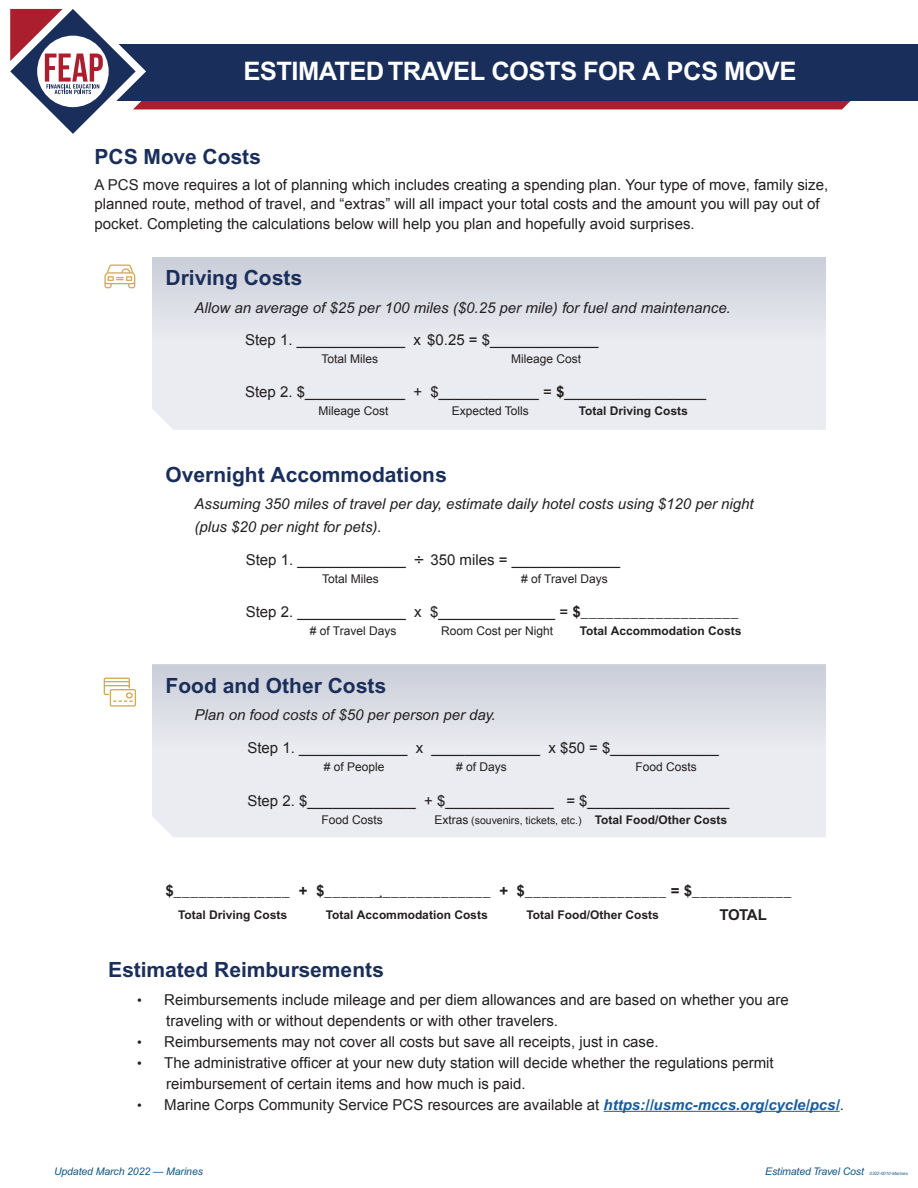
<style>
.page{position:relative;width:918px;height:1188px;background:#fff}
.page>*{position:absolute;margin:0;border:0;box-sizing:border-box;transform-origin:0 0}
.t1{font:700 25.5px "Arial";letter-spacing:-.02em;color:#fff}
.t2{font:700 21px "Arial";color:#192e5a}
.t3{font:15px/19.5px "Arial";color:#231f20}
.t4{font:italic 15px/22.5px "Arial";color:#231f20}
.t5{font:700 15px "Arial";letter-spacing:-.04em;color:#231f20}
.t6{font:12px "Arial";color:#231f20}
.t7{font:700 12px "Arial";color:#231f20}
.t8{font:10.5px "Arial";color:#231f20}
.t9{font:italic 10.5px "Arial";letter-spacing:-.01em;color:#135886}
.t10{font:italic 4.5px "Arial";letter-spacing:-.01em;color:#135886}
.s1{font-weight:700}
.s2{font-size:18px}
.s3{font-size:12px}
.s4{font-weight:700;font-size:12px}
.s5{font-size:13.5px}
.s6{font-weight:700;font-style:italic;color:#175d9e}
</style>
<div class="page">
<div style="left:152px;top:359px;width:674px;height:71px;background:#ebecf1"></div>
<div style="left:152px;top:257px;width:756px;height:102px;background:linear-gradient(to bottom,#cbced9,#eff0f4)"></div>
<div style="left:152px;top:767px;width:674px;height:70px;background:#ebecf1"></div>
<div style="left:152px;top:664px;width:756px;height:103px;background:linear-gradient(to bottom,#cbced9,#f0f0f4)"></div>
<hr style="left:604px;top:1111px;width:236px;height:1px;background:#175d9e">
<svg style="left:103px;top:677px;width:34px;height:30px"></svg>
<svg style="left:104px;top:264px;width:31px;height:24px"></svg>
<div style="left:826px;top:241px;width:92px;height:632px;background:#fff"></div>
<div style="left:74px;top:44px;width:844px;height:56px;background:#192e5a"></div>
<svg style="left:10px;top:8px;width:862px;height:126px"></svg>
<p class="t1" style="left:243px;top:56px;width:554px">ESTIMATED TRAVEL COSTS FOR A PCS MOVE</p>
<p class="t2" style="left:94px;top:144px;width:168px">PCS Move Costs</p>
<p class="t3" style="left:94px;top:175px;width:735px">A PCS move requires a lot of planning which includes creating a spending plan. Your type of move, family size, planned route, method of travel, and “extras” will all impact your total costs and the amount you will pay out of pocket. Completing the calculations below will help you plan and hopefully avoid surprises.</p>
<p class="t2" style="left:166px;top:266px;width:138px">Driving Costs</p>
<p class="t4" style="left:195px;top:297px;width:538px">Allow an average of $25 per 100 miles ($0.25 per mile) for fuel and maintenance.</p>
<p class="t3" style="left:245px;top:330px;width:355px">Step 1. _____________ x $0.25 = $_____________</p>
<p class="t6" style="left:322px;top:352px;width:58px">Total Miles</p>
<p class="t6" style="left:511px;top:352px;width:72px">Mileage Cost</p>
<p class="t3" style="left:245px;top:382px;width:463px">Step 2. $____________ + $____________ = <span class="s1">$</span>_________________</p>
<p class="t6" style="left:318px;top:404px;width:72px">Mileage Cost</p>
<p class="t6" style="left:452px;top:404px;width:79px">Expected Tolls</p>
<p class="t7" style="left:579px;top:404px;width:111px">Total Driving Costs</p>
<p class="t2" style="left:166px;top:462px;width:283px">Overnight Accommodations</p>
<p class="t4" style="left:195px;top:493px;width:561px">Assuming 350 miles of travel per day, estimate daily hotel costs using $120 per night (plus $20 per night for pets).</p>
<p class="t3" style="left:246px;top:550px;width:376px">Step 1. _____________ <span class="s2">÷</span> 350 miles = _____________</p>
<p class="t6" style="left:322px;top:572px;width:58px">Total Miles</p>
<p class="t6" style="left:521px;top:572px;width:88px"># of Travel Days</p>
<p class="t3" style="left:246px;top:602px;width:495px">Step 2. _____________ x $______________ = <span class="s1">$___________________</span></p>
<p class="t6" style="left:310px;top:624px;width:88px"># of Travel Days</p>
<p class="t6" style="left:441px;top:624px;width:114px">Room Cost per Night</p>
<p class="t7" style="left:580px;top:624px;width:163px">Total Accommodation Costs</p>
<p class="t2" style="left:166px;top:673px;width:222px">Food and Other Costs</p>
<p class="t4" style="left:195px;top:704px;width:303px">Plan on food costs of $50 per person per day.</p>
<p class="t3" style="left:247px;top:738px;width:473px">Step 1. _____________ x _____________ x $50 = $_____________</p>
<p class="t6" style="left:324px;top:760px;width:62px"># of People</p>
<p class="t6" style="left:456px;top:760px;width:52px"># of Days</p>
<p class="t6" style="left:635px;top:760px;width:63px">Food Costs</p>
<p class="t3" style="left:247px;top:791px;width:484px">Step 2. $_____________ + $_____________ = $_________________</p>
<p class="t6" style="left:321px;top:813px;width:63px">Food Costs</p>
<p class="t8" style="left:434px;top:814px;width:294px"><span class="s3">Extras</span> (souvenirs, tickets, etc.) <span class="s4">Total Food/Other Costs</span></p>
<p class="t5" style="left:166px;top:882px;width:628px">$______________ + $____________________ + $_________________ = $____________</p>
<p class="t7" style="left:178px;top:907px;width:111px">Total Driving Costs</p>
<p class="t7" style="left:326px;top:907px;width:163px">Total Accommodation Costs</p>
<p class="t7" style="left:527px;top:907px;width:134px">Total Food/Other Costs</p>
<p class="t5" style="left:719px;top:906px;width:49px">TOTAL</p>
<p class="t3" style="left:379px;top:882px;width:6px">.</p>
<p class="t2" style="left:108px;top:958px;width:277px">Estimated Reimbursements</p>
<p class="t3" style="left:166px;top:989px;width:624px;line-height:21px;text-indent:-29px"><span class="s5">•</span> Reimbursements include mileage and per diem allowances and are based on whether you are traveling with or without dependents or with other travelers.</p>
<p class="t3" style="left:137px;top:1032px;width:523px"><span class="s5">•</span> Reimbursements may not cover all costs but save all receipts, just in case.</p>
<p class="t3" style="left:166px;top:1052px;width:609px;line-height:21px;text-indent:-29px"><span class="s5">•</span> The administrative officer at your new duty station will decide whether the regulations permit reimbursement of certain items and how much is paid.</p>
<p class="t3" style="left:137px;top:1095px;width:708px"><span class="s5">•</span> Marine Corps Community Service PCS resources are available at <span class="s6">https://usmc-mccs.org/cycle/pcs/</span>.</p>
<p class="t9" style="left:54px;top:1165px;width:151px">Updated March 2022 — Marines</p>
<p class="t9" style="left:765px;top:1165px;width:100px">Estimated Travel Cost</p>
<p class="t10" style="left:870px;top:1171px;width:40px">0322-0010-Marines</p>
</div>
